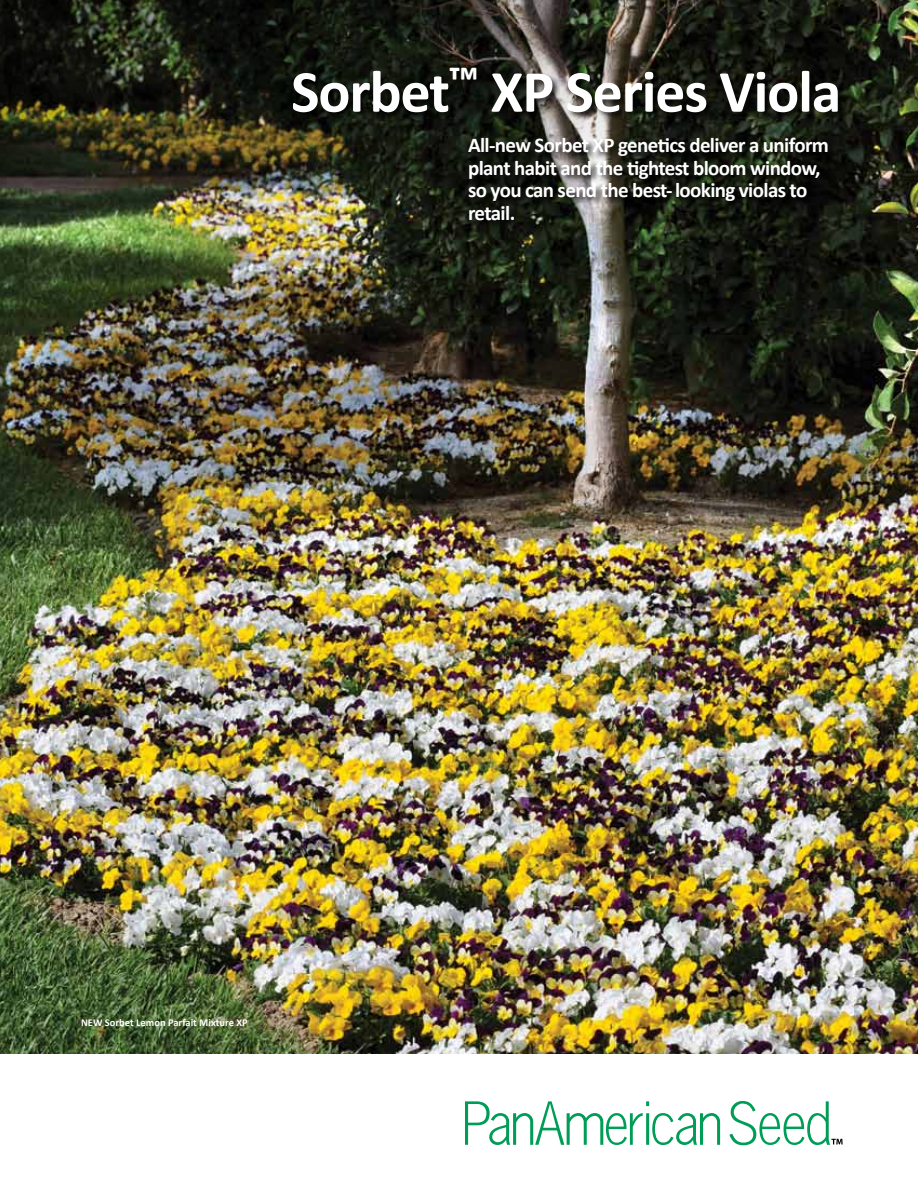
<style>
.page{position:relative;width:918px;height:1188px;background:#fff}
.page>*{position:absolute;margin:0;border:0;box-sizing:border-box;transform-origin:0 0}
.t1{font:700 60px "Calibri";letter-spacing:-.02em;color:#fff}
.t2{font:700 21px/22.5px "Calibri";letter-spacing:-.03em;color:#fff}
.t3{font:700 10.5px "Calibri";color:#fff}
</style>
<div class="page">
<img style="left:0;top:321px;width:918px;height:732px">
<img style="left:0;top:0;width:918px;height:321px">
<div style="left:292px;top:67px;width:555px;height:162px;background:#000;opacity:.75"></div>
<svg style="left:465px;top:1101px;width:255px;height:44px"></svg>
<svg style="left:729px;top:1101px;width:114px;height:44px"></svg>
<h1 class="t1" style="left:291px;top:54px;width:552px">Sorbet<sup>™</sup> XP Series Viola</h1>
<p class="t2" style="left:468px;top:133px;width:362px">All-new Sorbet XP genetics deliver a uniform plant habit and the tightest bloom window, so you can send the best-looking violas to retail.</p>
<p class="t3" style="left:81px;top:1016px;width:168px">NEW Sorbet Lemon Parfait Mixture XP</p>
</div>
